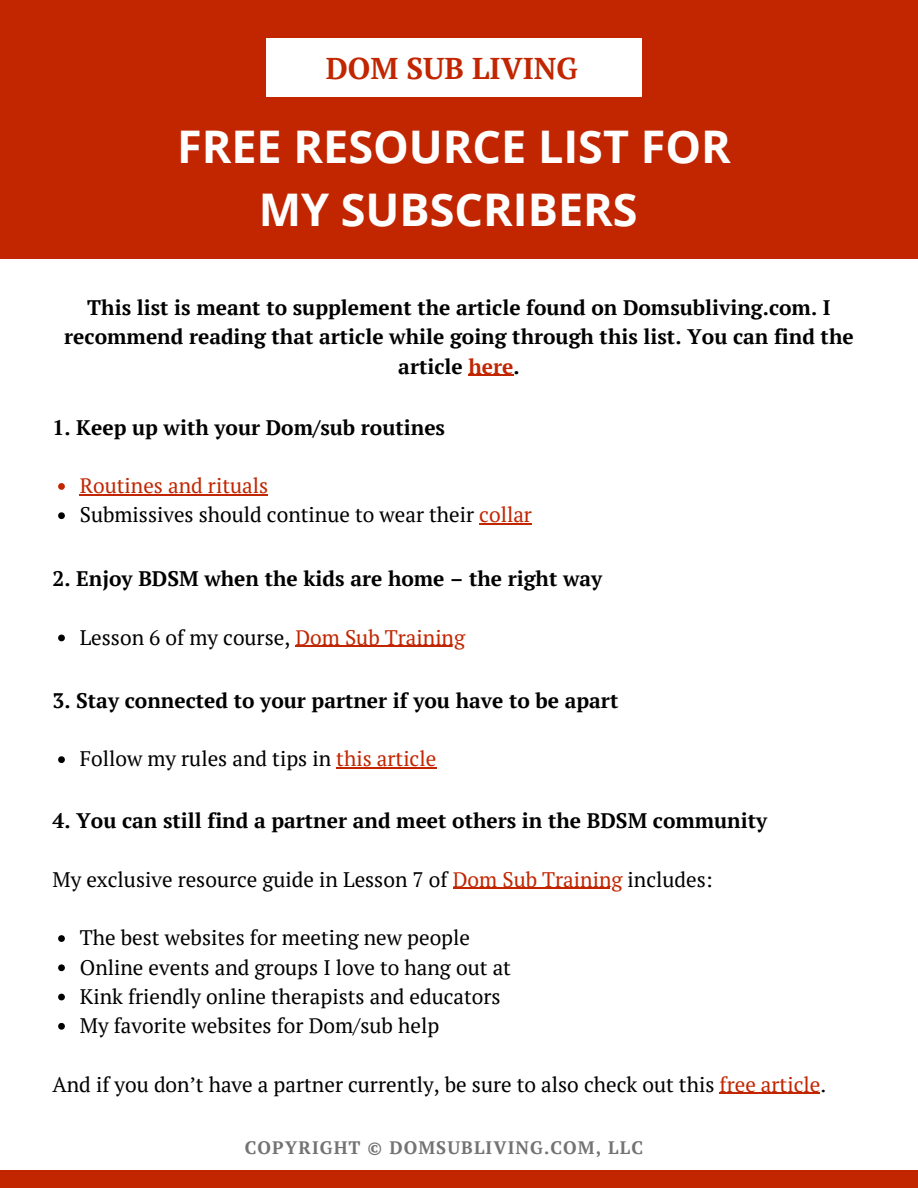
<style>
.page{position:relative;width:918px;height:1188px;background:#fff}
.page>*{position:absolute;margin:0;border:0;box-sizing:border-box;transform-origin:0 0}
.t1{font:700 45px/63px "Open Sans";color:#fff;text-align:center}
.t2{font:700 30px "PT Serif";color:#c12600}
.t3{font:21px/29.2px "PT Serif";color:#000}
.t4{font:700 21px/29.2px "PT Serif";color:#000;text-align:center}
.t5{font:700 18px "PT Serif";letter-spacing:.06em;color:#737373}
.s1{color:#c12600}
</style>
<div class="page">
<div style="left:0;top:0;width:918px;height:259px;background:#c12600"></div>
<div style="left:267px;top:38px;width:375px;height:58px;background:#fff"></div>
<div style="left:0;top:1170px;width:918px;height:18px;background:#c12600"></div>
<hr style="left:468px;top:375px;width:45px;height:1px;background:#c12600">
<svg style="left:58px;top:483px;width:7px;height:7px"></svg>
<hr style="left:80px;top:494px;width:188px;height:1px;background:#c12600">
<svg style="left:58px;top:512px;width:7px;height:7px"></svg>
<hr style="left:479px;top:524px;width:53px;height:1px;background:#c12600">
<svg style="left:58px;top:635px;width:7px;height:6px"></svg>
<hr style="left:295px;top:646px;width:170px;height:1px;background:#c12600">
<svg style="left:58px;top:756px;width:7px;height:7px"></svg>
<hr style="left:336px;top:768px;width:100px;height:1px;background:#c12600">
<svg style="left:58px;top:935px;width:7px;height:7px"></svg>
<svg style="left:58px;top:964px;width:7px;height:7px"></svg>
<svg style="left:58px;top:994px;width:7px;height:6px"></svg>
<svg style="left:58px;top:1023px;width:7px;height:7px"></svg>
<hr style="left:453px;top:888px;width:170px;height:1px;background:#c12600">
<hr style="left:720px;top:1093px;width:100px;height:1px;background:#c12600">
<h2 class="t2" style="left:326px;top:47px;width:254px">DOM SUB LIVING</h2>
<h1 class="t1" style="left:177px;top:114px;width:555px">FREE RESOURCE LIST FOR<br>MY SUBSCRIBERS</h1>
<p class="t4" style="left:64px;top:293px;width:791px">This list is meant to supplement the article found on Domsubliving.com. I recommend reading that article while going through this list. You can find the article <span class="s1">here</span>.</p>
<p class="t4" style="left:53px;top:412px;width:394px">1. Keep up with your Dom/sub routines</p>
<p class="t3" style="left:80px;top:471px;width:454px"><span class="s1">Routines and rituals<br></span>Submissives should continue to wear their <span class="s1">collar</span></p>
<p class="t4" style="left:53px;top:564px;width:551px">2. Enjoy BDSM when the kids are home – the right way</p>
<p class="t3" style="left:80px;top:622px;width:387px">Lesson 6 of my course, <span class="s1">Dom Sub Training</span></p>
<p class="t4" style="left:53px;top:685px;width:567px">3. Stay connected to your partner if you have to be apart</p>
<p class="t3" style="left:80px;top:744px;width:358px">Follow my rules and tips in <span class="s1">this article</span></p>
<p class="t4" style="left:53px;top:806px;width:716px">4. You can still find a partner and meet others in the BDSM community</p>
<p class="t3" style="left:53px;top:864px;width:662px">My exclusive resource guide in Lesson 7 of <span class="s1">Dom Sub Training</span> includes:</p>
<p class="t3" style="left:80px;top:923px;width:433px">The best websites for meeting new people Online events and groups I love to hang out at Kink friendly online therapists and educators My favorite websites for Dom/sub help</p>
<p class="t3" style="left:53px;top:1069px;width:775px">And if you don’t have a partner currently, be sure to also check out this <span class="s1">free article</span>.</p>
<p class="t5" style="left:245px;top:1135px;width:400px">COPYRIGHT © DOMSUBLIVING.COM, LLC</p>
</div>
